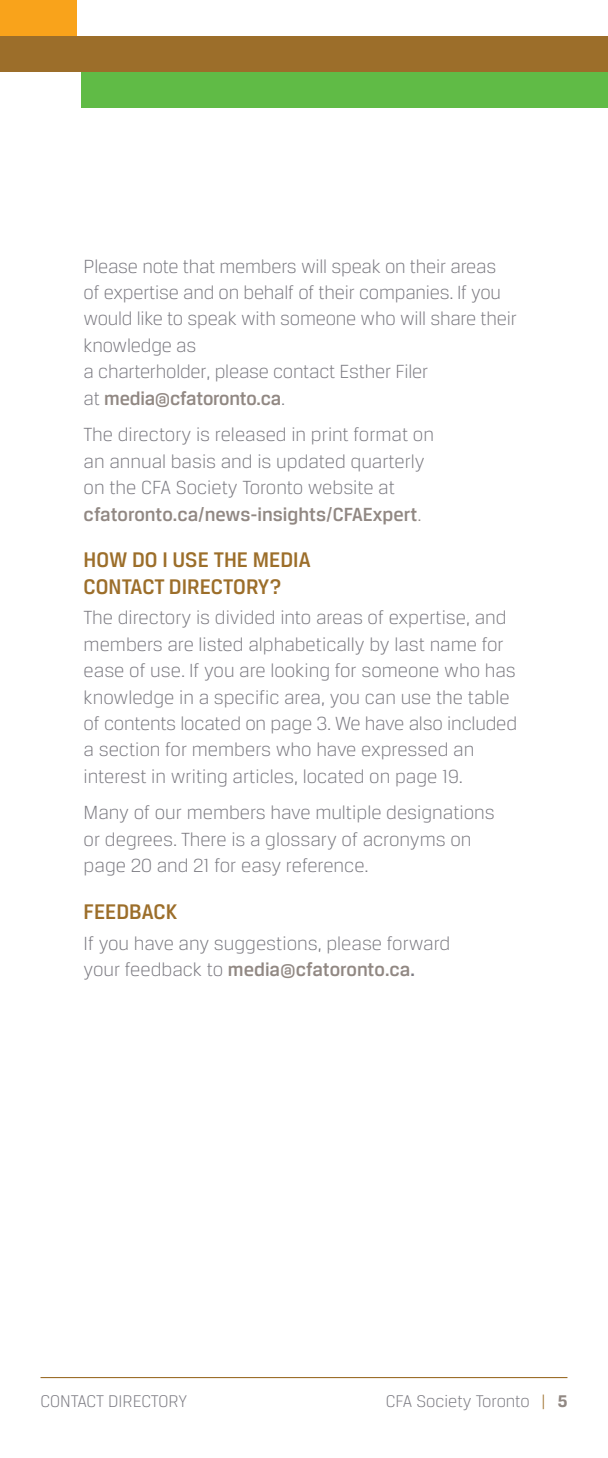
<style>
.page{position:relative;width:608px;height:1458px;background:#fff}
.page>*{position:absolute;margin:0;border:0;box-sizing:border-box;transform-origin:0 0}
.t1{font:500 22.5px/26.6px "Breuer Text";color:#9c6e2a}
.t2{font:300 20.25px/26.6px "Breuer Text";color:#7b7a81}
.t3{font:300 18px "Breuer Text";color:#7b7a81}
.s1{font-weight:500;color:#918883}
.s2{color:#918883}
.s3{font-weight:500}
.s4{color:#9c6e2a}
.s5{font-weight:700;color:#918883}
</style>
<div class="page">
<hr style="left:40px;top:1377px;width:527px;height:1px;background:#9c6e2a">
<div style="left:0;top:0;width:76px;height:36px;background:#f9a31b"></div>
<div style="left:0;top:36px;width:608px;height:36px;background:#9c6e2a"></div>
<div style="left:81px;top:72px;width:527px;height:36px;background:#60bb46"></div>
<p class="t2" style="left:84px;top:253px;width:434px">Please note that members will speak on their areas of expertise and on behalf of their companies. If you would like to speak with someone who will share their knowledge as<br>a charterholder, please contact Esther Filer<br>at <span class="s1">media@cfatoronto.ca</span>.</p>
<p class="t2" style="left:84px;top:421px;width:352px">The directory is released in print format on an annual basis and is updated quarterly on the CFA Society Toronto website at <span class="s1">cfatoronto.ca/news-insights/CFAExpert</span><span class="s2">.</span></p>
<p class="t1" style="left:84px;top:547px;width:228px">HOW DO I USE THE MEDIA<br>CONTACT DIRECTORY?</p>
<p class="t2" style="left:84px;top:604px;width:435px">The directory is divided into areas of expertise, and members are listed alphabetically by last name for ease of use. If you are looking for someone who has knowledge in a specific area, you can use the table of contents located on page 3. We have also included a section for members who have expressed an interest in writing articles, located on page 19.</p>
<p class="t2" style="left:84px;top:800px;width:412px">Many of our members have multiple designations or degrees. There is a glossary of acronyms on page 20 and 21 for easy reference.</p>
<p class="t1" style="left:84px;top:898px;width:95px">FEEDBACK</p>
<p class="t2" style="left:84px;top:930px;width:368px">If you have any suggestions, please forward your feedback to <span class="s1">media@cfatoronto.ca</span><span class="s3">.</span></p>
<p class="t3" style="left:40px;top:1392px;width:148px">CONTACT DIRECTORY</p>
<p class="t3" style="left:386px;top:1392px;width:183px">CFA Society Toronto <span class="s4">|</span> <span class="s5">5</span></p>
</div>
